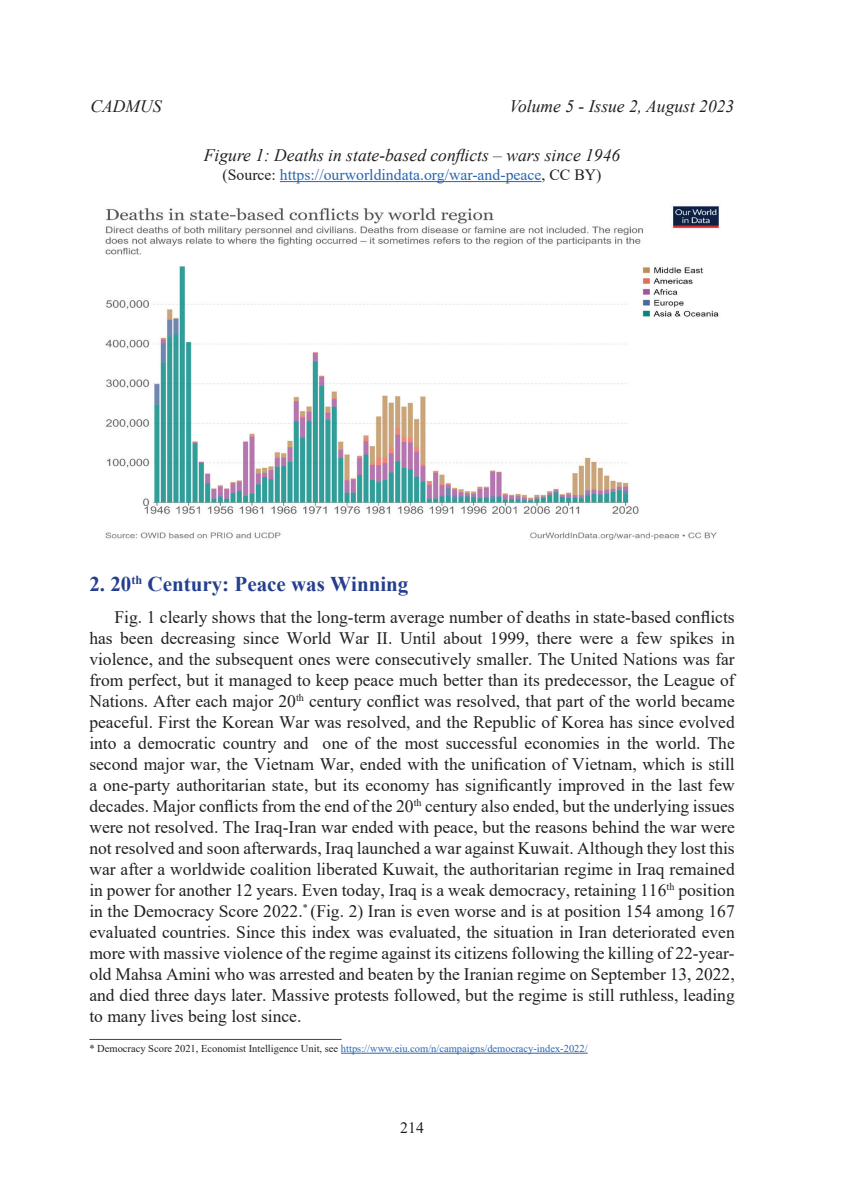
<style>
.page{position:relative;width:844px;height:1191px;background:#fff}
.page>*{position:absolute;margin:0;border:0;box-sizing:border-box;transform-origin:0 0}
.t1{font:700 21px "Times New Roman";color:#253f8e}
.t2{font:17.5px/21px "Times New Roman";color:#231f20;text-align:justify}
.t3{font:italic 17.5px "Times New Roman";color:#231f20}
.t4{font:15.75px "Times New Roman";color:#2865b1}
.t5{font:15.75px "Times New Roman";color:#231f20}
.t6{font:10.5px "Times New Roman";color:#2865b1}
.s1{color:#231f20}
</style>
<div class="page">
<hr style="left:89px;top:1039px;width:252px;height:1px;background:#414151">
<hr style="left:341px;top:1052px;width:246px;height:1px;background:#2865b1">
<img style="left:105px;top:206px;width:615px;height:333px">
<hr style="left:280px;top:181px;width:261px;height:1px;background:#2865b1">
<p class="t3" style="left:90px;top:94px;width:72px">CADMUS</p>
<p class="t3" style="left:509px;top:94px;width:226px">Volume 5 - Issue 2, August 2023</p>
<p class="t3" style="left:204px;top:143px;width:417px">Figure 1: Deaths in state-based conflicts – wars since 1946</p>
<p class="t4" style="left:222px;top:163px;width:380px"><span class="s1">(Source:</span> https://ourworldindata.org/war-and-peace<span class="s1">, CC BY)</span></p>
<p class="t1" style="left:89px;top:569px;width:320px">2. 20<sup>th</sup> Century: Peace was Winning</p>
<p class="t2" style="left:89px;top:606px;width:646px;text-indent:25px">Fig. 1 clearly shows that the long-term average number of deaths in state-based conflicts has been decreasing since World War II. Until about 1999, there were a few spikes in violence, and the subsequent ones were consecutively smaller. The United Nations was far from perfect, but it managed to keep peace much better than its predecessor, the League of Nations. After each major 20<sup>th</sup> century conflict was resolved, that part of the world became peaceful. First the Korean War was resolved, and the Republic of Korea has since evolved into a democratic country and one of the most successful economies in the world. The second major war, the Vietnam War, ended with the unification of Vietnam, which is still a one-party authoritarian state, but its economy has significantly improved in the last few decades. Major conflicts from the end of the 20<sup>th</sup> century also ended, but the underlying issues were not resolved. The Iraq-Iran war ended with peace, but the reasons behind the war were not resolved and soon afterwards, Iraq launched a war against Kuwait. Although they lost this war after a worldwide coalition liberated Kuwait, the authoritarian regime in Iraq remained in power for another 12 years. Even today, Iraq is a weak democracy, retaining 116<sup>th</sup> position in the Democracy Score 2022.<sup>*</sup> (Fig. 2) Iran is even worse and is at position 154 among 167 evaluated countries. Since this index was evaluated, the situation in Iran deteriorated even more with massive violence of the regime against its citizens following the killing of 22-year&shy;old Mahsa Amini who was arrested and beaten by the Iranian regime on September 13, 2022, and died three days later. Massive protests followed, but the regime is still ruthless, leading to many lives being lost since.</p>
<p class="t6" style="left:89px;top:1041px;width:499px"><span class="s1">* Democracy Score 2021, Economist Intelligence Unit, see</span> https://www.eiu.com/n/campaigns/democracy-index-2022/</p>
<p class="t5" style="left:400px;top:1116px;width:25px">214</p>
</div>
